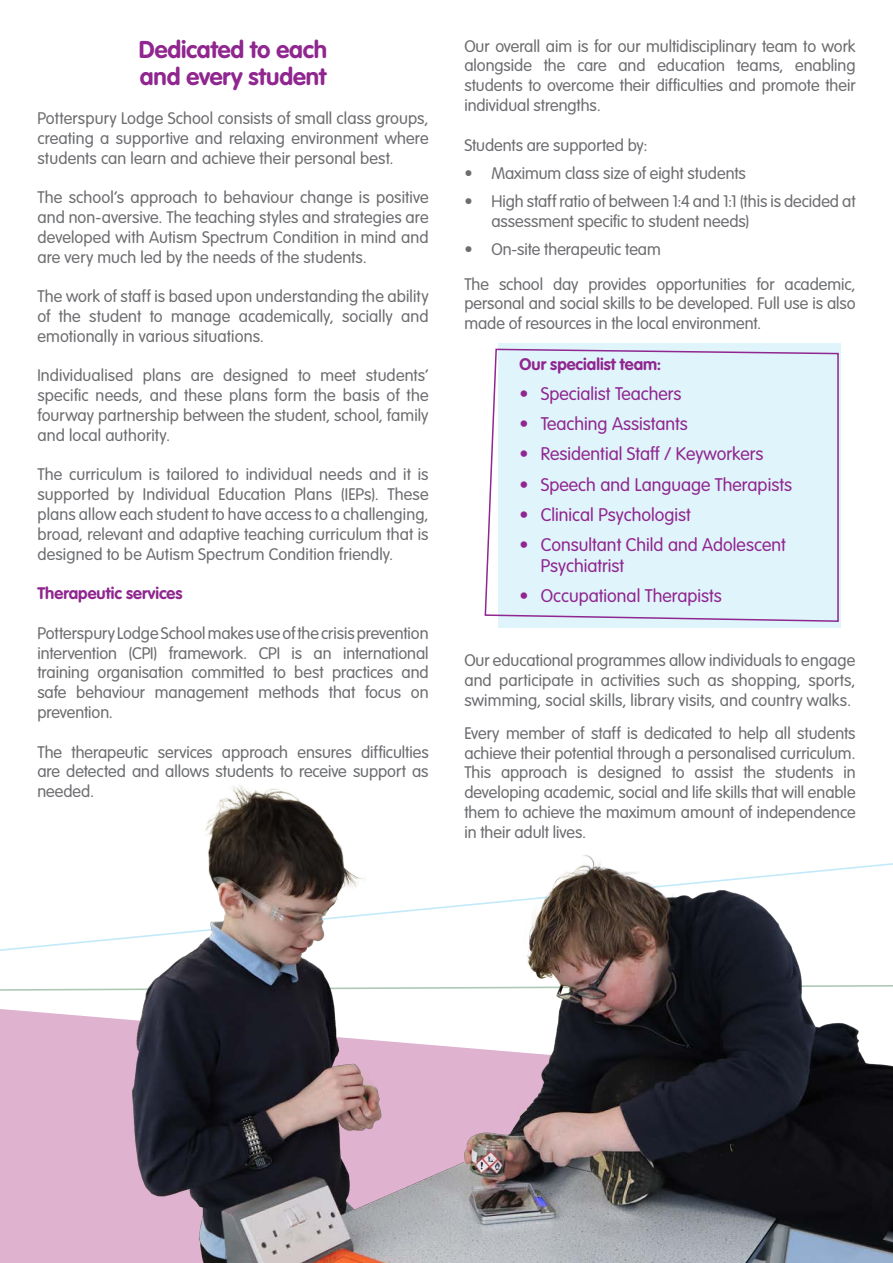
<style>
.page{position:relative;width:893px;height:1263px;background:#fff}
.page>*{position:absolute;margin:0;border:0;box-sizing:border-box;transform-origin:0 0}
._05_Body_text___2mm{font:700 24px "VAG Rounded Std";letter-spacing:-.005em;color:#90268f}
.t1{font:300 18px/21.6px "VAG Rounded Std";color:#90268f}
._05_Body_text___2mm-2{font:300 16.5px/19.8px "VAG Rounded Std";color:#6c6d70;text-align:justify}
._05_Body_text___2mm-3{font:700 16.5px "VAG Rounded Std";color:#90268f}
</style>
<div class="page">
<svg style="left:0;top:988px;width:74px;height:3px"></svg>
<div style="left:0;top:1009px;width:74px;height:254px;background:#dfb2cf"></div>
<img style="left:74px;top:785px;width:819px;height:478px">
<div style="left:498px;top:343px;width:343px;height:285px;background:#e0f4fc"></div>
<svg style="left:484px;top:348px;width:355px;height:274px"></svg>
<p class="_05_Body_text___2mm" style="left:139px;top:35px;width:190px">Dedicated to each</p>
<p class="_05_Body_text___2mm" style="left:140px;top:62px;width:188px">and every student</p>
<p class="_05_Body_text___2mm-2" style="left:37px;top:109px;width:393px">Potterspury Lodge School consists of small class groups, creating a supportive and relaxing environment where students can learn and achieve their personal best.</p>
<p class="_05_Body_text___2mm-2" style="left:37px;top:188px;width:393px">The school’s approach to behaviour change is positive and non-aversive. The teaching styles and strategies are developed with Autism Spectrum Condition in mind and are very much led by the needs of the students.</p>
<p class="_05_Body_text___2mm-2" style="left:37px;top:287px;width:393px">The work of staff is based upon understanding the ability of the student to manage academically, socially and emotionally in various situations.</p>
<p class="_05_Body_text___2mm-2" style="left:37px;top:366px;width:393px">Individualised plans are designed to meet students’ specific needs, and these plans form the basis of the fourway partnership between the student, school, family and local authority.</p>
<p class="_05_Body_text___2mm-2" style="left:37px;top:465px;width:393px">The curriculum is tailored to individual needs and it is supported by Individual Education Plans (IEPs). These plans allow each student to have access to a challenging, broad, relevant and adaptive teaching curriculum that is designed to be Autism Spectrum Condition friendly.</p>
<p class="_05_Body_text___2mm-3" style="left:37px;top:584px;width:147px">Therapeutic services</p>
<p class="_05_Body_text___2mm-2" style="left:37px;top:624px;width:393px">Potterspury Lodge School makes use of the crisis prevention intervention (CPI) framework. CPI is an international training organisation committed to best practices and safe behaviour management methods that focus on prevention.</p>
<p class="_05_Body_text___2mm-2" style="left:37px;top:742px;width:393px">The therapeutic services approach ensures difficulties are detected and allows students to receive support as needed.</p>
<p class="_05_Body_text___2mm-2" style="left:464px;top:37px;width:393px">Our overall aim is for our multidisciplinary team to work alongside the care and education teams, enabling students to overcome their difficulties and promote their individual strengths.</p>
<p class="_05_Body_text___2mm-2" style="left:464px;top:136px;width:185px">Students are supported by:</p>
<p class="_05_Body_text___2mm-2" style="left:464px;top:164px;width:283px">• Maximum class size of eight students</p>
<p class="_05_Body_text___2mm-2" style="left:491px;top:192px;width:366px;text-indent:-27px">• High staff ratio of between 1:4 and 1:1 (this is decided at assessment specific to student needs)</p>
<p class="_05_Body_text___2mm-2" style="left:464px;top:240px;width:198px">• On-site therapeutic team</p>
<p class="_05_Body_text___2mm-2" style="left:464px;top:275px;width:393px">The school day provides opportunities for academic, personal and social skills to be developed. Full use is also made of resources in the local environment.</p>
<p class="_05_Body_text___2mm-3" style="left:520px;top:355px;width:143px">Our specialist team:</p>
<p class="t1" style="left:520px;top:384px;width:163px">• Specialist Teachers</p>
<p class="t1" style="left:520px;top:414px;width:170px">• Teaching Assistants</p>
<p class="t1" style="left:520px;top:444px;width:245px">• Residential Staff / Keyworkers</p>
<p class="t1" style="left:520px;top:474px;width:274px">• Speech and Language Therapists</p>
<p class="t1" style="left:520px;top:504px;width:173px">• Clinical Psychologist</p>
<p class="t1" style="left:541px;top:534px;width:246px;text-indent:-21px">• Consultant Child and Adolescent<br>Psychiatrist</p>
<p class="t1" style="left:520px;top:586px;width:204px">• Occupational Therapists</p>
<p class="_05_Body_text___2mm-2" style="left:464px;top:651px;width:393px">Our educational programmes allow individuals to engage and participate in activities such as shopping, sports, swimming, social skills, library visits, and country walks.</p>
<p class="_05_Body_text___2mm-2" style="left:464px;top:724px;width:393px">Every member of staff is dedicated to help all students achieve their potential through a personalised curriculum.<br>This approach is designed to assist the students in developing academic, social and life skills that will enable them to achieve the maximum amount of independence in their adult lives.</p>
</div>
